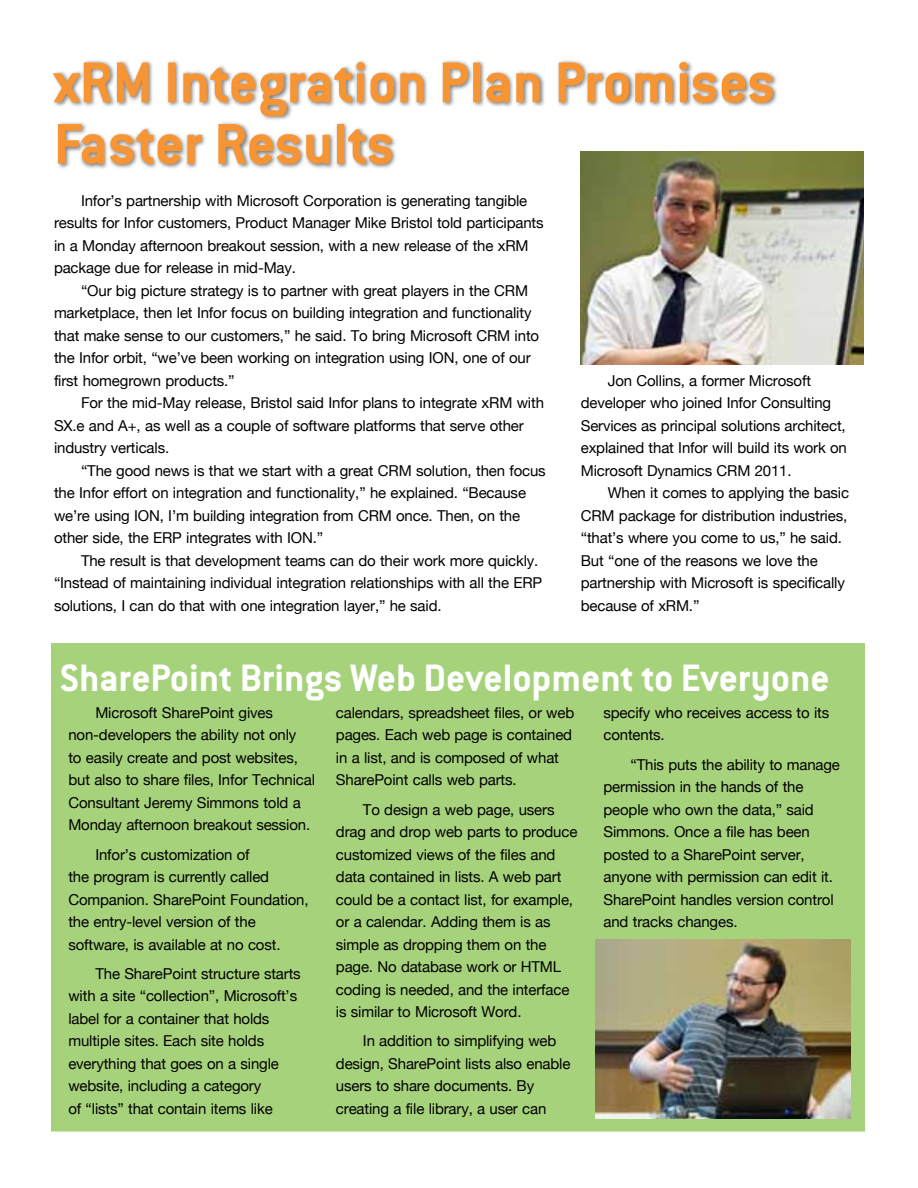
<style>
.page{position:relative;width:918px;height:1188px;background:#fff}
.page>*{position:absolute;margin:0;border:0;box-sizing:border-box;transform-origin:0 0}
.t1{font:700 63px/61.5px "Conduit ITC Std";color:#f79433}
.t2{font:700 42px "Conduit ITC Std";color:#fff}
.t3{font:15px/22.5px "Helvetica Neue";letter-spacing:-.01em;color:#000}
</style>
<div class="page">
<div style="left:44px;top:636px;width:829px;height:503px;background:#a7d27c"></div>
<div style="left:36px;top:628px;width:844px;height:519px;border:15px solid #fff"></div>
<div style="left:52px;top:59px;width:727px;height:111px;background:#000;opacity:.5"></div>
<img style="left:596px;top:939px;width:255px;height:179px">
<img style="left:581px;top:151px;width:283px;height:214px">
<h1 class="t1" style="left:54px;top:50px;width:723px">xRM Integration Plan Promises<br>Faster Results</h1>
<p class="t3" style="left:54px;top:189px;width:491px;text-indent:27px">I nfor’s partnership with Microsoft Corporation is generating tangible results for I nfor customers, Product Manager Mike Bristol told participants in a Monday afternoon breakout session, with a new release of the xRM package due for release in mid-May.</p>
<p class="t3" style="left:54px;top:279px;width:487px;text-indent:27px">“Our big picture strategy is to partner with great players in the CRM marketplace, then let I nfor focus on building integration and functionality that make sense to our customers,” he said. To bring Microsoft CRM into the I nfor orbit, “we’ve been working on integration using ION , one of our first homegrown products.”</p>
<p class="t3" style="left:54px;top:392px;width:492px;text-indent:27px">For the mid-May release, Bristol said I nfor plans to integrate xRM with<br>SX.e and A+, as well as a couple of software platforms that serve other industry verticals.</p>
<p class="t3" style="left:54px;top:459px;width:493px;text-indent:27px">“The good news is that we start with a great CRM solution, then focus the I nfor effort on integration and functionality,” he explained. “Because we’re using ION , I ’m building integration from CRM once. Then, on the other side, the ERP integrates with ION .”</p>
<p class="t3" style="left:54px;top:549px;width:490px;text-indent:27px">The result is that development teams can do their work more quickly. “I nstead of maintaining individual integration relationships with all the ERP solutions, I can do that with one integration layer,” he said.</p>
<p class="t3" style="left:581px;top:369px;width:268px;text-indent:27px">Jon Collins, a former Microsoft developer who joined I nfor Consulting Services as principal solutions architect, explained that I nfor will build its work on Microsoft Dynamics CRM 2011.</p>
<p class="t3" style="left:581px;top:481px;width:270px;text-indent:27px">When it comes to applying the basic CRM package for distribution industries, “that’s where you come to us,” he said.<br>But “one of the reasons we love the partnership with Microsoft is specifically because of xRM.”</p>
<h2 class="t2" style="left:59px;top:653px;width:772px">SharePoint Brings Web Development to Everyone</h2>
<p class="t3" style="left:68px;top:701px;width:248px;text-indent:27px">Microsoft SharePoint gives non-developers the ability not only<br>to easily create and post websites, but also to share files, I nfor Technical Consultant Jeremy Simmons told a Monday afternoon breakout session.</p>
<p class="t3" style="left:68px;top:843px;width:242px;text-indent:27px">I nfor’s customization of<br>the program is currently called<br>Companion. SharePoint Foundation, the entry-level version of the software, is available at no cost.</p>
<p class="t3" style="left:68px;top:962px;width:234px;text-indent:27px">The SharePoint structure starts with a site “collection”, Microsoft’s label for a container that holds multiple sites. Each site holds everything that goes on a single website, including a category<br>of “lists” that contain items like</p>
<p class="t3" style="left:336px;top:701px;width:240px">calendars, spreadsheet files, or web pages. Each web page is contained in a list, and is composed of what<br>SharePoint calls web parts.</p>
<p class="t3" style="left:336px;top:798px;width:243px;text-indent:27px">To design a web page, users drag and drop web parts to produce customized views of the files and data contained in lists. A web part could be a contact list, for example, or a calendar. Adding them is as simple as dropping them on the page. No database work or HTML coding is needed, and the interface is similar to Microsoft Word.</p>
<p class="t3" style="left:336px;top:1030px;width:236px;text-indent:27px">I n addition to simplifying web design, SharePoint lists also enable users to share documents. By creating a file library, a user can</p>
<p class="t3" style="left:604px;top:701px;width:227px">specify who receives access to its contents.</p>
<p class="t3" style="left:604px;top:753px;width:238px;text-indent:27px">“This puts the ability to manage permission in the hands of the people who own the data,” said<br>Simmons. Once a file has been posted to a SharePoint server, anyone with permission can edit it.<br>SharePoint handles version control and tracks changes.</p>
</div>
